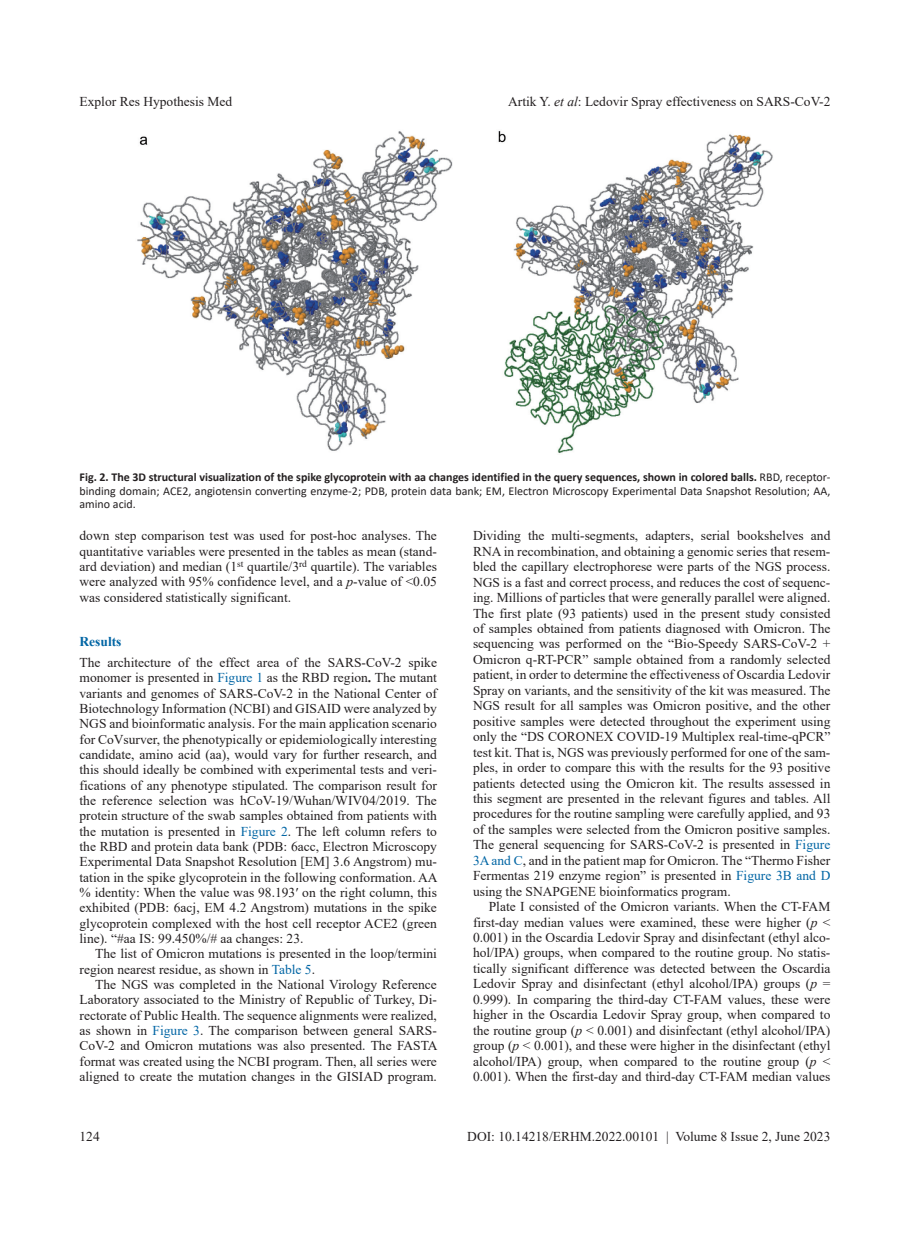
<style>
.page{position:relative;width:919px;height:1238px;background:#fff}
.page>*{position:absolute;margin:0;border:0;box-sizing:border-box;transform-origin:0 0}
.t1{font:13.5px/15.5px "Times New Roman";color:#231f20;text-align:justify}
.t2{font:700 13.5px "Times New Roman";color:#0065a4}
.t3{font:12px/13.5px "Calibri";color:#231f20;text-align:justify}
.s1{font-style:italic}
.s2{font-weight:700}
.s3{color:#0065a4}
</style>
<div class="page">
<img style="left:137px;top:130px;width:636px;height:323px">
<p class="t1" style="left:79px;top:93px;width:154px">Explor Res Hypothesis Med</p>
<p class="t1" style="left:508px;top:93px;width:324px">Artik Y. <span class="s1">et al</span>: Ledovir Spray effectiveness on SARS-CoV-2</p>
<p class="t3" style="left:79px;top:470px;width:752px"><span class="s2">Fig. 2. The 3D structural visualization of the spike glycoprotein with aa changes identified in the query sequences, shown in colored balls.</span> RBD, receptor&shy;binding domain; ACE2, angiotensin converting enzyme-2; PDB, protein data bank; EM, Electron Microscopy Experimental Data Snapshot Resolution; AA, amino acid.</p>
<p class="t1" style="left:79px;top:528px;width:359px">down step comparison test was used for post-hoc analyses. The quantitative variables were presented in the tables as mean (stand&shy;ard deviation) and median (1<sup>st</sup> quartile/3<sup>rd</sup> quartile). The variables were analyzed with 95% confidence level, and a <span class="s1">p</span>-value of &lt;0.05 was considered statistically significant.</p>
<p class="t2" style="left:79px;top:631px;width:43px">Results</p>
<p class="t1" style="left:79px;top:654px;width:359px">The architecture of the effect area of the SARS-CoV-2 spike monomer is presented in <span class="s3">Figure 1</span> as the RBD region<span class="s2">.</span> The mutant variants and genomes of SARS-CoV-2 in the National Center of Biotechnology Information (NCBI) and GISAID were analyzed by NGS and bioinformatic analysis. For the main application scenario for CoVsurver, the phenotypically or epidemiologically interesting candidate, amino acid (aa), would vary for further research, and this should ideally be combined with experimental tests and veri&shy;fications of any phenotype stipulated. The comparison result for the reference selection was hCoV-19/Wuhan/WIV04/2019. The protein structure of the swab samples obtained from patients with the mutation is presented in <span class="s3">Figure 2</span>. The left column refers to the RBD and protein data bank (PDB: 6acc, Electron Microscopy Experimental Data Snapshot Resolution [EM] 3.6 Angstrom) mu&shy;tation in the spike glycoprotein in the following conformation. AA % identity: When the value was 98.193′ on the right column, this exhibited (PDB: 6acj, EM 4.2 Angstrom) mutations in the spike glycoprotein complexed with the host cell receptor ACE2 (green line). “#aa IS: 99.450%/# aa changes: 23.</p>
<p class="t1" style="left:79px;top:945px;width:359px;text-indent:16px">The list of Omicron mutations is presented in the loop/termini region nearest residue, as shown in <span class="s3">Table 5</span>.</p>
<p class="t1" style="left:79px;top:976px;width:359px;text-indent:16px">The NGS was completed in the National Virology Reference Laboratory associated to the Ministry of Republic of Turkey, Di&shy;rectorate of Public Health. The sequence alignments were realized, as shown in <span class="s3">Figure 3</span>. The comparison between general SARS-CoV-2 and Omicron mutations was also presented. The FASTA format was created using the NCBI program. Then, all series were aligned to create the mutation changes in the GISIAD program.</p>
<p class="t1" style="left:473px;top:527px;width:359px">Dividing the multi-segments, adapters, serial bookshelves and RNA in recombination, and obtaining a genomic series that resem&shy;bled the capillary electrophorese were parts of the NGS process.<br>NGS is a fast and correct process, and reduces the cost of sequenc&shy;ing. Millions of particles that were generally parallel were aligned.<br>The first plate (93 patients) used in the present study consisted of samples obtained from patients diagnosed with Omicron. The sequencing was performed on the “Bio-Speedy SARS-CoV-2 + Omicron q-RT-PCR” sample obtained from a randomly selected patient, in order to determine the effectiveness of Oscardia Ledovir Spray on variants, and the sensitivity of the kit was measured. The NGS result for all samples was Omicron positive, and the other positive samples were detected throughout the experiment using only the “DS CORONEX COVID-19 Multiplex real-time-qPCR” test kit. That is, NGS was previously performed for one of the sam&shy;ples, in order to compare this with the results for the 93 positive patients detected using the Omicron kit. The results assessed in this segment are presented in the relevant figures and tables. All procedures for the routine sampling were carefully applied, and 93 of the samples were selected from the Omicron positive samples.<br>The general sequencing for SARS-CoV-2 is presented in <span class="s3">Figure 3A and C</span>, and in the patient map for Omicron. The “Thermo Fisher Fermentas 219 enzyme region” is presented in <span class="s3">Figure 3B and D </span>using the SNAPGENE bioinformatics program.</p>
<p class="t1" style="left:473px;top:898px;width:359px;text-indent:16px">Plate I consisted of the Omicron variants. When the CT-FAM first-day median values were examined, these were higher (<span class="s1">p</span> &lt; 0.001) in the Oscardia Ledovir Spray and disinfectant (ethyl alco&shy;hol/IPA) groups, when compared to the routine group. No statis&shy;tically significant difference was detected between the Oscardia Ledovir Spray and disinfectant (ethyl alcohol/IPA) groups (<span class="s1">p</span> = 0.999). In comparing the third-day CT-FAM values, these were higher in the Oscardia Ledovir Spray group, when compared to the routine group (<span class="s1">p</span> &lt; 0.001) and disinfectant (ethyl alcohol/IPA) group (<span class="s1">p</span> &lt; 0.001), and these were higher in the disinfectant (ethyl alcohol/IPA) group, when compared to the routine group (<span class="s1">p</span> &lt; 0.001). When the first-day and third-day CT-FAM median values</p>
<p class="t1" style="left:79px;top:1128px;width:22px">124</p>
<p class="t1" style="left:467px;top:1128px;width:364px">DOI: 10.14218/ERHM.2022.00101 | Volume 8 Issue 2, June 2023</p>
</div>
